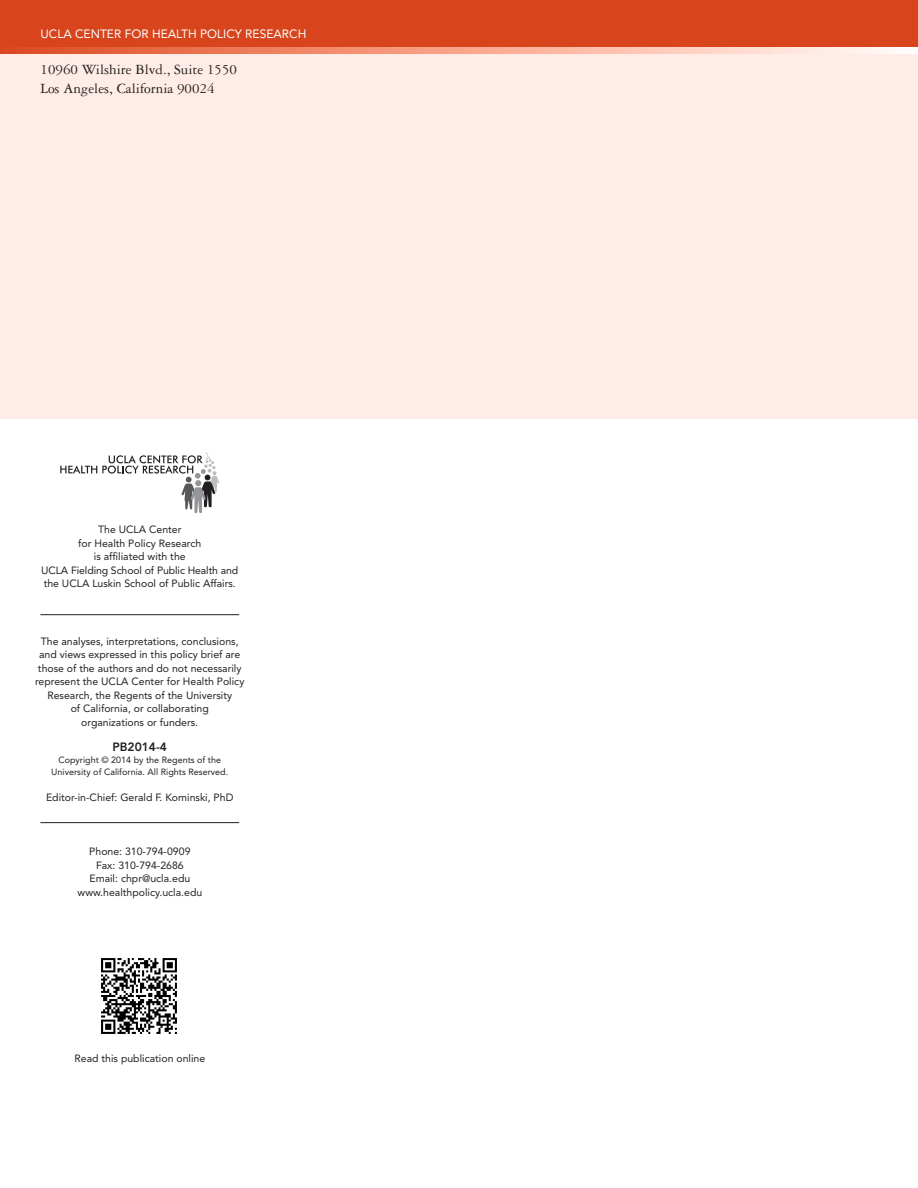
<style>
.page{position:relative;width:918px;height:1188px;background:#fff}
.page>*{position:absolute;margin:0;border:0;box-sizing:border-box;transform-origin:0 0}
.t1{font:15px "Garamond Three";color:#231f20}
.t2{font:12px "Avenir";color:#fff}
.t3{font:800 12px "Avenir";color:#231f20}
.t4{font:10.5px/13.5px "Avenir";color:#231f20;text-align:center}
.t5{font:9px "Avenir";color:#231f20}
</style>
<div class="page">
<div style="left:0;top:0;width:918px;height:418px;background:#ffece7"></div>
<div style="left:0;top:0;width:918px;height:50px;background:#d8441c"></div>
<svg style="left:0;top:47px;width:918px;height:7px;background:#f4a48c"></svg>
<hr style="left:40px;top:614px;width:199px;height:1px;background:#231f20">
<hr style="left:40px;top:822px;width:199px;height:1px;background:#231f20">
<svg style="left:60px;top:453px;width:159px;height:60px"></svg>
<img style="left:101px;top:958px;width:76px;height:76px">
<p class="t2" style="left:40px;top:27px;width:267px">UCLA CENTER FOR HEALTH POLICY RESEARCH</p>
<p class="t1" style="left:40px;top:61px;width:198px">10960 Wilshire Blvd., Suite 1550</p>
<p class="t1" style="left:40px;top:81px;width:176px">Los Angeles, California 90024</p>
<p class="t4" style="left:98px;top:523px;width:85px">The UCLA Center</p>
<p class="t4" style="left:78px;top:536px;width:124px">for Health Policy Research</p>
<p class="t4" style="left:94px;top:550px;width:93px">is affiliated with the</p>
<p class="t4" style="left:41px;top:563px;width:199px">UCLA Fielding School of Public Health and</p>
<p class="t4" style="left:44px;top:577px;width:194px">the UCLA Luskin School of Public Affairs.</p>
<p class="t4" style="left:35px;top:634px;width:211px">The analyses, interpretations, conclusions, and views expressed in this policy brief are those of the authors and do not necessarily represent the UCLA Center for Health Policy Research, the Regents of the University<br>of California, or collaborating</p>
<p class="t4" style="left:81px;top:715px;width:118px">organizations or funders.</p>
<p class="t3" style="left:113px;top:740px;width:56px">PB2014-4</p>
<p class="t5" style="left:58px;top:755px;width:164px">Copyright © 2014 by the Regents of the</p>
<p class="t5" style="left:51px;top:767px;width:178px">University of California. All Rights Reserved.</p>
<p class="t4" style="left:46px;top:790px;width:189px">Editor-in-Chief: Gerald F. Kominski, PhD</p>
<p class="t4" style="left:89px;top:845px;width:103px">Phone: 310-794-0909</p>
<p class="t4" style="left:96px;top:858px;width:89px">Fax: 310-794-2686</p>
<p class="t4" style="left:90px;top:872px;width:102px">Email: chpr@ucla.edu</p>
<p class="t4" style="left:78px;top:885px;width:126px">www.healthpolicy.ucla.edu</p>
<p class="t4" style="left:75px;top:1051px;width:132px">Read this publication online</p>
</div>
